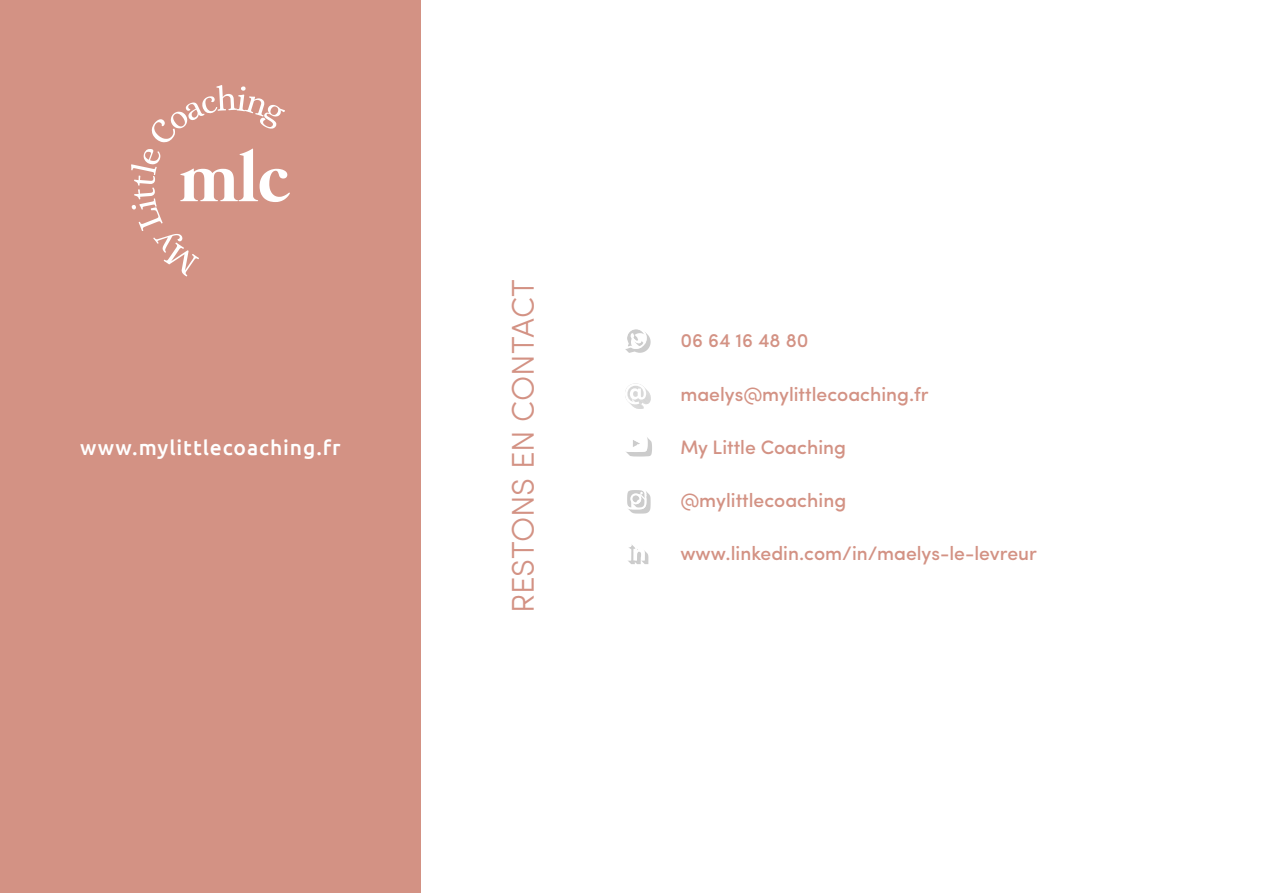
<style>
.page{position:relative;width:1263px;height:893px;background:#fff}
.page>*{position:absolute;margin:0;border:0;box-sizing:border-box;transform-origin:0 0}
.t1{font:300 31.5px "Sofia Pro";color:#d39284}
.t2{font:500 21px "Ubuntu";letter-spacing:.045em;color:#fff}
.t3{font:500 19.5px "Sofia Pro";color:#d39284}
</style>
<div class="page">
<div style="left:0;top:0;width:421px;height:893px;background:#d39284"></div>
<svg style="left:152px;top:85px;width:133px;height:57px"></svg>
<svg style="left:131px;top:149px;width:159px;height:127px"></svg>
<svg style="left:627px;top:490px;width:24px;height:24px"></svg>
<svg style="left:625px;top:329px;width:26px;height:24px"></svg>
<svg style="left:628px;top:545px;width:20px;height:19px"></svg>
<svg style="left:626px;top:437px;width:26px;height:20px"></svg>
<svg style="left:625px;top:383px;width:26px;height:26px"></svg>
<p class="t2" style="left:80px;top:434px;width:262px">www.mylittlecoaching.fr</p>
<p class="t1" style="left:500px;top:613px;width:335px;rotate:-90deg">RESTONS EN CONTACT</p>
<p class="t3" style="left:680px;top:326px;width:130px">06 64 16 48 80</p>
<p class="t3" style="left:680px;top:379px;width:250px">maelys@mylittlecoaching.fr</p>
<p class="t3" style="left:680px;top:432px;width:167px">My Little Coaching</p>
<p class="t3" style="left:680px;top:486px;width:167px">@mylittlecoaching</p>
<p class="t3" style="left:680px;top:539px;width:358px">www.linkedin.com/in/maelys-le-levreur</p>
</div>
